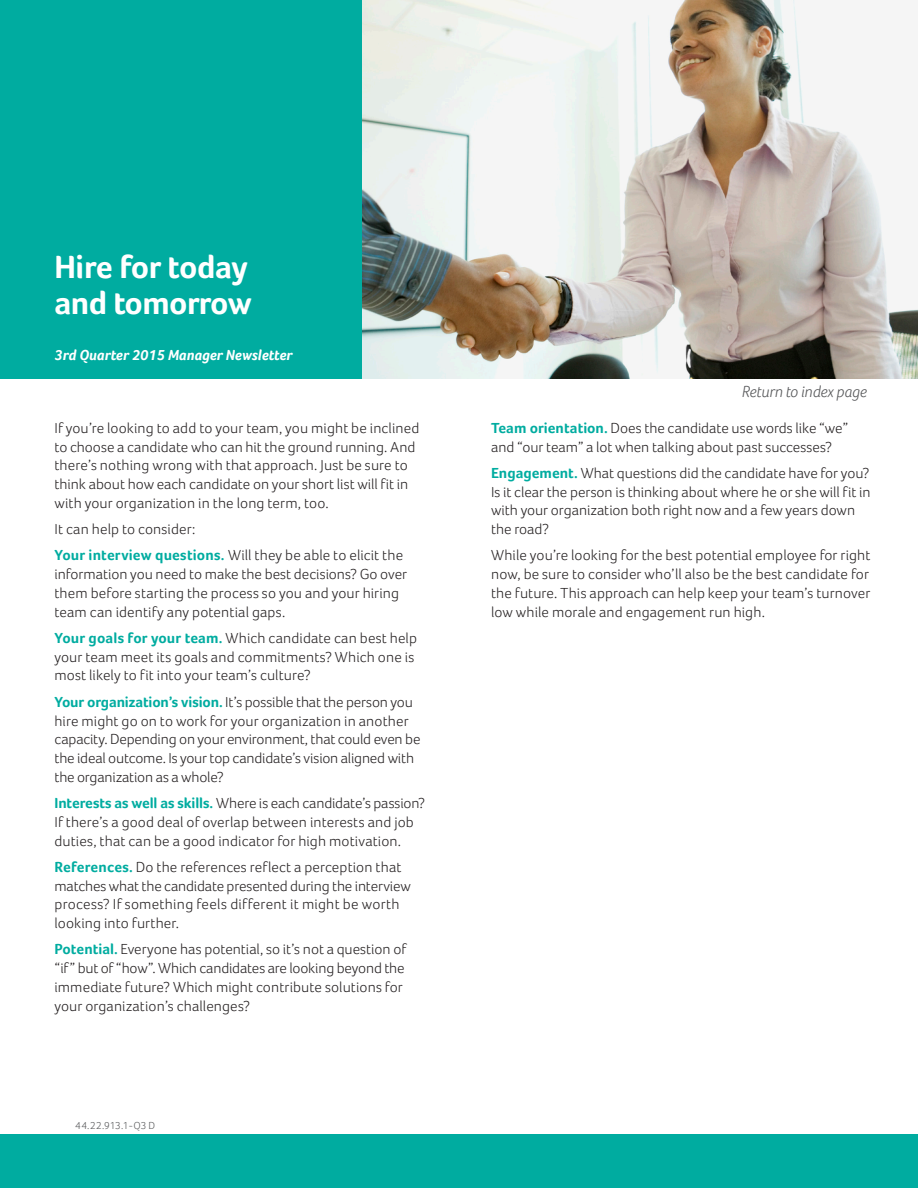
<style>
.page{position:relative;width:918px;height:1188px;background:#fff}
.page>*{position:absolute;margin:0;border:0;box-sizing:border-box;transform-origin:0 0}
.t1{font:700 33px/36px "Foco";letter-spacing:-.02em;color:#fff}
.t2{font:italic 300 16.5px "Foco";color:#57585a}
.Body{font:300 15px/18.8px "Foco";letter-spacing:.005em;color:#231f20}
.t3{font:italic 700 15px "Foco";color:#fff}
._11-Part_number__200{font:300 10.5px "Foco";letter-spacing:.005em;color:#57585a}
.s1{font-weight:700;color:#00aca0}
</style>
<div class="page">
<img style="left:361px;top:0;width:557px;height:379px">
<div style="left:0;top:0;width:361px;height:379px;background:#00aca0"></div>
<div style="left:0;top:1135px;width:918px;height:53px;background:#00aca0"></div>
<p class="t1" style="left:54px;top:249px;width:199px">Hire for today and tomorrow</p>
<p class="t3" style="left:54px;top:346px;width:240px">3rd Quarter 2015 Manager Newsletter</p>
<p class="Body" style="left:54px;top:418px;width:366px">If you’re looking to add to your team, you might be inclined to choose a candidate who can hit the ground running. And there’s nothing wrong with that approach. Just be sure to think about how each candidate on your short list will fit in with your organization in the long term, too.</p>
<p class="Body" style="left:54px;top:520px;width:142px">It can help to consider:</p>
<p class="Body" style="left:54px;top:546px;width:354px"><span class="s1">Your interview questions.</span> Will they be able to elicit the information you need to make the best decisions? Go over them before starting the process so you and your hiring team can identify any potential gaps.</p>
<p class="Body" style="left:54px;top:628px;width:364px"><span class="s1">Your goals for your team.</span> Which candidate can best help your team meet its goals and commitments? Which one is most likely to fit into your team’s culture?</p>
<p class="Body" style="left:54px;top:692px;width:368px"><span class="s1">Your organization’s vision.</span> It’s possible that the person you hire might go on to work for your organization in another capacity. Depending on your environment, that could even be the ideal outcome. Is your top candidate’s vision aligned with the organization as a whole?</p>
<p class="Body" style="left:54px;top:794px;width:372px"><span class="s1">Interests as well as skills.</span> Where is each candidate’s passion?<br>If there’s a good deal of overlap between interests and job duties, that can be a good indicator for high motivation.</p>
<p class="Body" style="left:54px;top:857px;width:358px"><span class="s1">References.</span> Do the references reflect a perception that matches what the candidate presented during the interview process? If something feels different it might be worth looking into further.</p>
<p class="Body" style="left:54px;top:940px;width:353px"><span class="s1">Potential.</span> Everyone has potential, so it’s not a question of “if” but of “how”. Which candidates are looking beyond the immediate future? Which might contribute solutions for your organization’s challenges?</p>
<p class="_11-Part_number__200" style="left:75px;top:1120px;width:81px">44.22.913.1-Q3 D</p>
<p class="t2" style="left:742px;top:381px;width:127px">Return to index page</p>
<p class="Body" style="left:491px;top:418px;width:359px"><span class="s1">Team orientation.</span> Does the candidate use words like “we” and “our team” a lot when talking about past successes?</p>
<p class="Body" style="left:491px;top:463px;width:381px"><span class="s1">Engagement.</span> What questions did the candidate have for you?<br>Is it clear the person is thinking about where he or she will fit in with your organization both right now and a few years down the road?</p>
<p class="Body" style="left:491px;top:546px;width:381px;text-align:justify">While you’re looking for the best potential employee for right now, be sure to consider who’ll also be the best candidate for the future. This approach can help keep your team’s turnover low while morale and engagement run high.</p>
</div>
